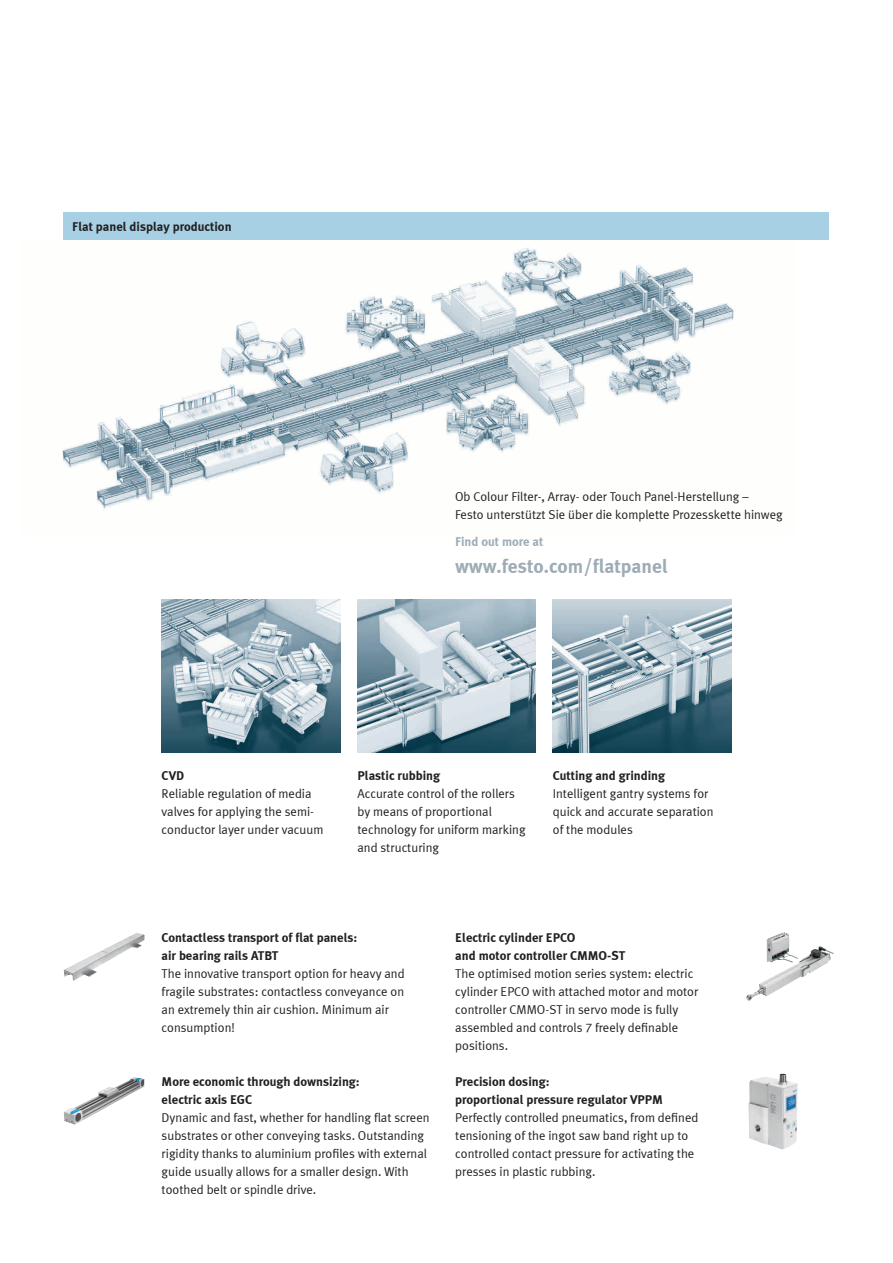
<style>
.page{position:relative;width:893px;height:1263px;background:#fff}
.page>*{position:absolute;margin:0;border:0;box-sizing:border-box;transform-origin:0 0}
.t1{font:700 19.5px "Meta Plus LF";color:#9dacb5}
.t2{font:12.75px/18px "Meta Plus LF";color:#231f20}
.t3{font:700 12.75px/18px "Meta Plus LF";color:#231f20}
.t4{font:700 12.75px "Meta Plus LF";color:#9dacb5}
</style>
<div class="page">
<img style="left:62px;top:248px;width:672px;height:261px">
<div style="left:64px;top:213px;width:765px;height:27px;background:#a7d0e4"></div>
<img style="left:357px;top:600px;width:179px;height:153px">
<img style="left:553px;top:600px;width:178px;height:153px">
<img style="left:162px;top:600px;width:178px;height:153px">
<img style="left:64px;top:933px;width:81px;height:48px">
<img style="left:64px;top:1077px;width:81px;height:48px">
<img style="left:767px;top:932px;width:31px;height:31px">
<img style="left:748px;top:1074px;width:49px;height:75px">
<p class="t3" style="left:72px;top:217px;width:161px">Flat panel display production</p>
<p class="t2" style="left:455px;top:487px;width:329px">Ob Colour Filter-, Array- oder Touch Panel-Herstellung –<br>Festo unterstützt Sie über die komplette Prozesskette hinweg</p>
<p class="t4" style="left:455px;top:533px;width:90px">Find out more at</p>
<h1 class="t1" style="left:455px;top:554px;width:215px">www.festo.com/flatpanel</h1>
<p class="t3" style="left:162px;top:766px;width:24px">CVD</p>
<p class="t2" style="left:162px;top:784px;width:163px">Reliable regulation of media valves for applying the semi&shy;conductor layer under vacuum</p>
<p class="t3" style="left:357px;top:766px;width:84px">Plastic rubbing</p>
<p class="t2" style="left:357px;top:784px;width:170px">Accurate control of the rollers by means of proportional technology for uniform marking and structuring</p>
<p class="t3" style="left:553px;top:766px;width:114px">Cutting and grinding</p>
<p class="t2" style="left:553px;top:784px;width:162px">Intelligent gantry systems for quick and accurate separation of the modules</p>
<p class="t3" style="left:162px;top:928px;width:197px">Contactless transport of flat panels: air bearing rails ATBT</p>
<p class="t2" style="left:162px;top:964px;width:245px">The innovative transport option for heavy and fragile substrates: contactless conveyance on an extremely thin air cushion. Minimum air consumption!</p>
<p class="t3" style="left:162px;top:1072px;width:200px">More economic through downsizing: electric axis EGC</p>
<p class="t2" style="left:162px;top:1108px;width:270px">Dynamic and fast, whether for handling flat screen substrates or other conveying tasks. Outstanding rigidity thanks to aluminium profiles with external guide usually allows for a smaller design. With toothed belt or spindle drive.</p>
<p class="t3" style="left:455px;top:928px;width:172px">Electric cylinder EPCO<br>and motor controller CMMO-ST</p>
<p class="t2" style="left:455px;top:964px;width:245px">The optimised motion series system: electric cylinder EPCO with attached motor and motor controller CMMO-ST in servo mode is fully assembled and controls 7 freely definable positions.</p>
<p class="t3" style="left:455px;top:1072px;width:209px">Precision dosing:<br>proportional pressure regulator VPPM</p>
<p class="t2" style="left:455px;top:1108px;width:245px">Perfectly controlled pneumatics, from defined tensioning of the ingot saw band right up to controlled contact pressure for activating the presses in plastic rubbing.</p>
</div>
